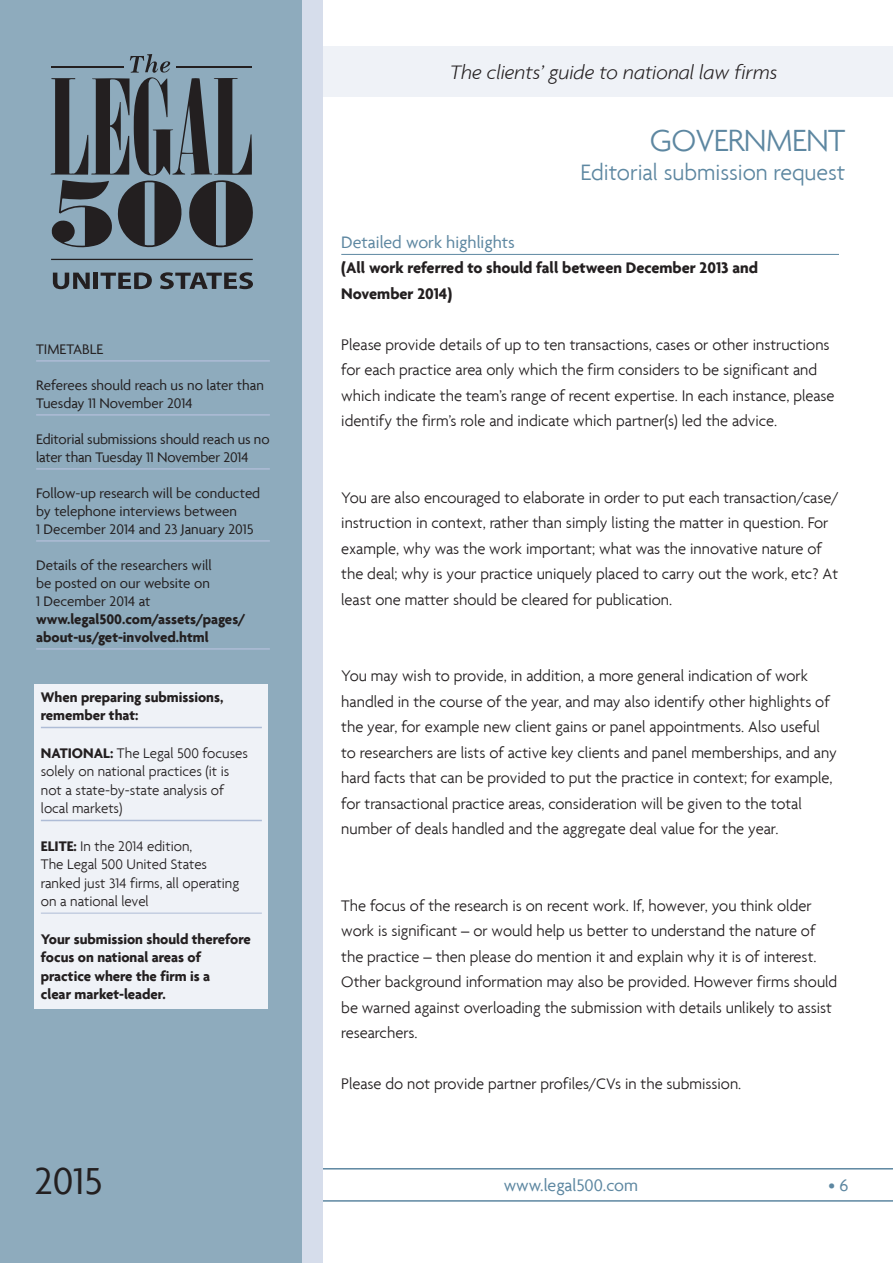
<style>
.page{position:relative;width:893px;height:1263px;background:#fff}
.page>*{position:absolute;margin:0;border:0;box-sizing:border-box;transform-origin:0 0}
.t1{font:40.5px "Agenda";color:#231f20}
.t2{font:300 33px "Agenda";letter-spacing:-.02em;color:#5d87a1}
.t3{font:300 24px "Agenda";color:#5d87a1}
.t4{font:italic 300 21px "Agenda";color:#231f20}
.t5{font:18px "Agenda";color:#5d87a1}
.t6{font:300 16.5px/25.5px "Agenda";color:#231f20}
.t7{font:700 16.5px/25.5px "Agenda";color:#231f20}
.t8{font:15px/18px "Agenda";color:#231f20}
.t9{font:300 15px/18.6px "Agenda";color:#231f20}
.t10{font:700 15px/18.6px "Agenda";color:#231f20}
.s1{font-weight:700}
</style>
<div class="page">
<svg style="left:323px;top:1168px;width:570px;height:34px"></svg>
<div style="left:303px;top:46px;width:590px;height:50px;background:#eff2f7"></div>
<div style="left:13px;top:0;width:310px;height:1263px;background:#d6ddeb"></div>
<div style="left:0;top:0;width:302px;height:1263px;background:#8eabbd"></div>
<svg style="left:51px;top:54px;width:202px;height:194px"></svg>
<hr style="left:51px;top:66px;width:72px;height:1px;background:#231f20">
<hr style="left:176px;top:66px;width:76px;height:1px;background:#231f20">
<hr style="left:51px;top:259px;width:202px;height:1px;background:#231f20">
<svg style="left:53px;top:273px;width:37px;height:16px"></svg>
<hr style="left:94px;top:273px;width:4px;height:16px;background:#231f20">
<svg style="left:101px;top:272px;width:51px;height:17px"></svg>
<svg style="left:160px;top:272px;width:93px;height:17px"></svg>
<div style="left:35px;top:685px;width:233px;height:324px;background:#eff2f7"></div>
<hr style="left:41px;top:727px;width:221px;height:1px;background:#aebcd6">
<hr style="left:41px;top:820px;width:221px;height:1px;background:#aebcd6">
<hr style="left:41px;top:913px;width:221px;height:1px;background:#aebcd6">
<hr style="left:36px;top:360px;width:234px;height:2px;background:#aebcd6">
<hr style="left:36px;top:414px;width:234px;height:2px;background:#aebcd6">
<hr style="left:36px;top:468px;width:234px;height:2px;background:#aebcd6">
<hr style="left:36px;top:540px;width:234px;height:2px;background:#aebcd6">
<hr style="left:36px;top:648px;width:234px;height:2px;background:#aebcd6">
<hr style="left:341px;top:254px;width:498px;height:1px;background:#5d87a1">
<p class="t8" style="left:36px;top:340px;width:69px">Timetable</p>
<p class="t8" style="left:36px;top:376px;width:229px">Referees should reach us no later than<br>Tuesday 11 November 2014</p>
<p class="t8" style="left:36px;top:430px;width:235px">Editorial submissions should reach us no later than Tuesday 11 November 2014</p>
<p class="t8" style="left:36px;top:484px;width:226px">Follow-up research will be conducted by telephone interviews between<br>1 December 2014 and 23 January 2015</p>
<p class="t8" style="left:36px;top:556px;width:177px">Details of the researchers will be posted on our website on<br>1 December 2014 at</p>
<p class="t10" style="left:36px;top:610px;width:211px;line-height:18px">www.legal500.com/assets/pages/ about-us/get-involved.html</p>
<p class="t10" style="left:41px;top:687px;width:184px">When preparing submissions, remember that:</p>
<p class="t9" style="left:41px;top:743px;width:209px"><span class="s1">NATIONAL:</span> The Legal 500 focuses solely on national practices (it is not a state-by-state analysis of local markets)</p>
<p class="t9" style="left:41px;top:836px;width:200px"><span class="s1">ELITE:</span> In the 2014 edition,<br>The Legal 500 United States ranked just 314 firms, all operating on a national level</p>
<p class="t10" style="left:41px;top:929px;width:211px">Your submission should therefore focus on national areas of practice where the firm is a<br>clear market-leader.</p>
<h1 class="t1" style="left:35px;top:1157px;width:70px">2015</h1>
<p class="t4" style="left:450px;top:60px;width:329px">The clients’ guide to national law firms</p>
<h2 class="t2" style="left:650px;top:121px;width:197px">GOVERNMENT</h2>
<h3 class="t3" style="left:580px;top:158px;width:266px">Editorial submission request</h3>
<p class="t5" style="left:341px;top:231px;width:175px">Detailed work highlights</p>
<p class="t7" style="left:341px;top:255px;width:418px">(All work referred to should fall between December 2013 and<br>November 2014)</p>
<p class="t6" style="left:341px;top:331px;width:495px">Please provide details of up to ten transactions, cases or other instructions for each practice area only which the firm considers to be significant and which indicate the team’s range of recent expertise. In each instance, please identify the firm’s role and indicate which partner(s) led the advice.</p>
<p class="t6" style="left:341px;top:484px;width:499px">You are also encouraged to elaborate in order to put each transaction/case/ instruction in context, rather than simply listing the matter in question. For example, why was the work important; what was the innovative nature of the deal; why is your practice uniquely placed to carry out the work, etc? At least one matter should be cleared for publication.</p>
<p class="t6" style="left:341px;top:663px;width:497px">You may wish to provide, in addition, a more general indication of work handled in the course of the year, and may also identify other highlights of the year, for example new client gains or panel appointments. Also useful to researchers are lists of active key clients and panel memberships, and any hard facts that can be provided to put the practice in context; for example, for transactional practice areas, consideration will be given to the total number of deals handled and the aggregate deal value for the year.</p>
<p class="t6" style="left:341px;top:892px;width:498px">The focus of the research is on recent work. If, however, you think older work is significant – or would help us better to understand the nature of the practice – then please do mention it and explain why it is of interest.<br>Other background information may also be provided. However firms should be warned against overloading the submission with details unlikely to assist researchers.</p>
<p class="t6" style="left:341px;top:1071px;width:402px">Please do not provide partner profiles/CVs in the submission.</p>
<p class="t5" style="left:504px;top:1175px;width:136px">www.legal500.com</p>
<p class="t5" style="left:829px;top:1175px;width:21px">•6</p>
</div>
